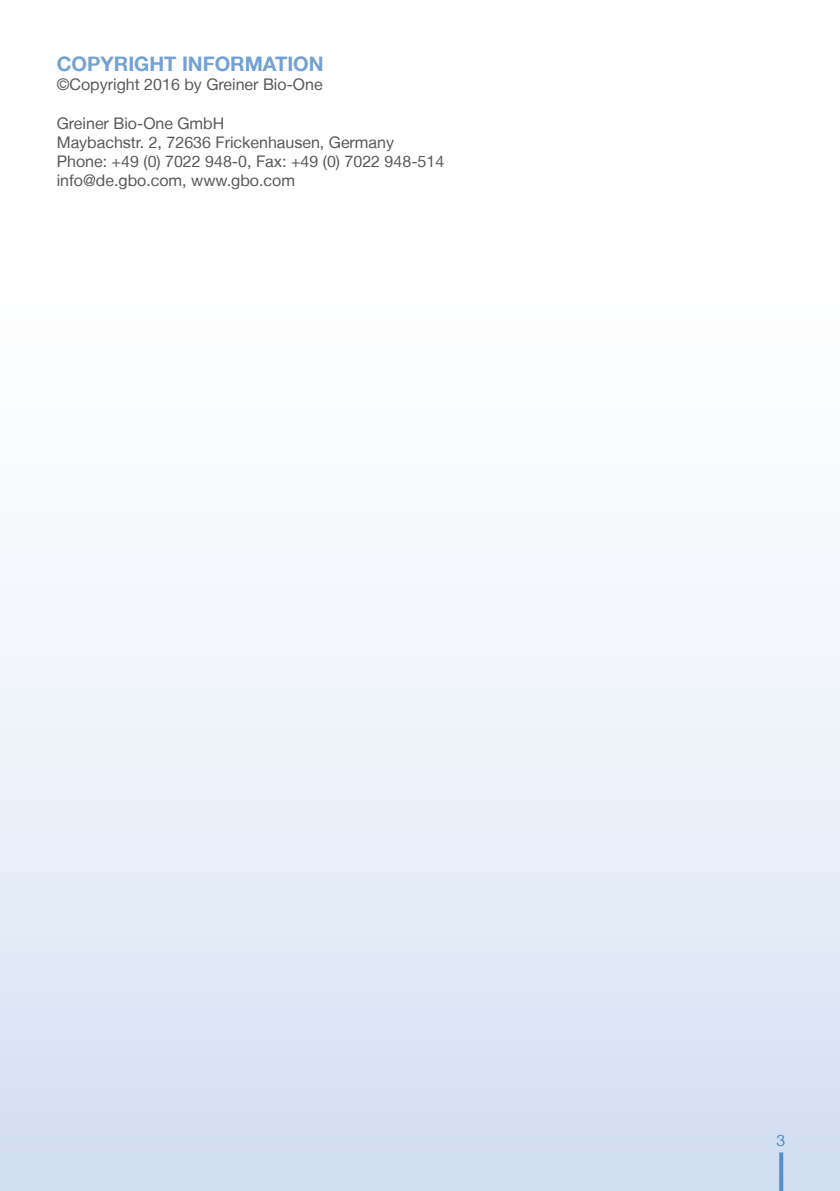
<style>
.page{position:relative;width:840px;height:1191px;background:#fff}
.page>*{position:absolute;margin:0;border:0;box-sizing:border-box;transform-origin:0 0}
.t1{font:700 20px "Helvetica Neue LT";color:#71a1d5}
.t2{font:16px/19.2px "Helvetica Neue LT";color:#57585a}
.t3{font:500 16px "Helvetica Neue LT";color:#5090cc}
</style>
<div class="page">
<div style="left:0;top:0;width:839px;height:1191px;background:linear-gradient(to bottom,#fff,#d8e3f3)"></div>
<svg style="left:778px;top:1152px;width:4px;height:39px"></svg>
<p class="t1" style="left:57px;top:51px;width:268px">COPYRIG HT INFORMATION</p>
<p class="t2" style="left:57px;top:75px;width:267px">©Copyright 2016 by Greiner Bio-One</p>
<p class="t2" style="left:57px;top:113px;width:389px">Greiner Bio-One GmbH<br>Maybachstr. 2, 72636 Frickenhausen, Germany Phone: +49 (0) 7022 948-0, Fax: +49 (0) 7022 948-514 info@de.gbo.com, www.gbo.com</p>
<p class="t3" style="left:775px;top:1130px;width:10px">3</p>
</div>
